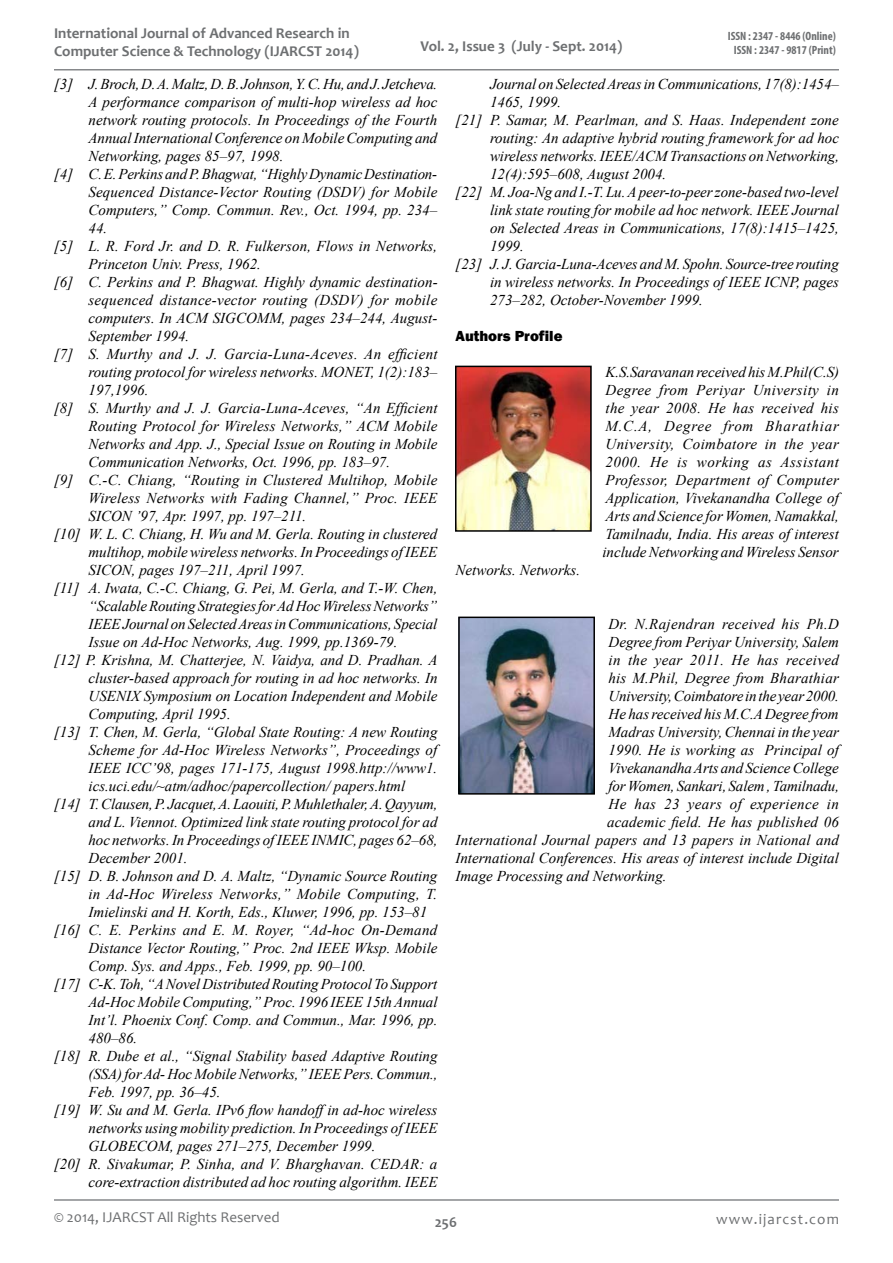
<style>
.page{position:relative;width:893px;height:1263px;background:#fff}
.page>*{position:absolute;margin:0;border:0;box-sizing:border-box;transform-origin:0 0}
.t1{font:italic 15px/18px "Times New Roman";color:#000;text-align:justify}
.t2{font:italic 15px "Times New Roman";letter-spacing:.02em;color:#000}
.t3{font:700 15px/18px "Candara";color:#6d6f71}
.t4{font:15px "Candara";color:#6d6f71}
.t5{font:italic 15px "Times New Roman";letter-spacing:.025em;color:#000}
.t6{font:italic 15px "Times New Roman";letter-spacing:.03em;color:#000}
.t7{font:15px "Candara";letter-spacing:.075em;color:#6d6f71}
.t8{font:800 15px "Franklin Gothic";color:#000}
.t9{font:700 condensed 12px/14.4px "Myriad Pro";color:#6d6f71;text-align:center}
</style>
<div class="page">
<hr style="left:54px;top:1199px;width:785px;height:2px;background:#86888b">
<hr style="left:54px;top:69px;width:785px;height:2px;background:#86888b">
<img style="left:458px;top:369px;width:131px;height:160px">
<div style="left:455px;top:366px;width:137px;height:166px;border:2px solid #000"></div>
<img style="left:461px;top:620px;width:131px;height:172px">
<div style="left:458px;top:617px;width:137px;height:178px;border:2px solid #000"></div>
<p class="t3" style="left:54px;top:24px;width:306px">International Journal of Advanced Research in<br>Computer Science &amp; Technology (IJARCST 2014)</p>
<p class="t3" style="left:420px;top:36px;width:203px">Vol. 2, Issue 3 (July - Sept. 2014)</p>
<p class="t9" style="left:728px;top:28px;width:110px">ISSN : 2347 - 8446 (Online)<br>ISSN : 2347 - 9817 (Print)</p>
<p class="t1" style="left:54px;top:74px;width:385px">[3] J. Broch, D. A. Maltz, D. B. Johnson, Y. C. Hu, and J. Jetcheva.</p>
<p class="t1" style="left:88px;top:92px;width:350px">A performance comparison of multi-hop wireless ad hoc</p>
<p class="t1" style="left:88px;top:110px;width:350px">network routing protocols. In Proceedings of the Fourth</p>
<p class="t1" style="left:88px;top:128px;width:350px">Annual International Conference on Mobile Computing and</p>
<p class="t1" style="left:88px;top:146px;width:196px">Networking, pages 85–97, 1998.</p>
<p class="t1" style="left:54px;top:164px;width:385px">[4] C. E. Perkins and P. Bhagwat, “Highly Dynamic Destination-</p>
<p class="t1" style="left:88px;top:182px;width:351px">Sequenced Distance-Vector Routing (DSDV) for Mobile</p>
<p class="t1" style="left:88px;top:200px;width:350px">Computers,” Comp. Commun. Rev., Oct. 1994, pp. 234–</p>
<p class="t1" style="left:88px;top:218px;width:20px">44.</p>
<p class="t1" style="left:54px;top:236px;width:385px">[5] L. R. Ford Jr. and D. R. Fulkerson, Flows in Networks,</p>
<p class="t1" style="left:88px;top:254px;width:174px">Princeton Univ. Press, 1962.</p>
<p class="t1" style="left:54px;top:272px;width:385px">[6] C. Perkins and P. Bhagwat. Highly dynamic destination-</p>
<p class="t2" style="left:88px;top:289px;width:350px">sequenced distance-vector routing (DSDV) for mobile</p>
<p class="t1" style="left:88px;top:308px;width:350px">computers. In ACM SIGCOMM, pages 234–244, August-</p>
<p class="t1" style="left:88px;top:326px;width:102px">September 1994.</p>
<p class="t2" style="left:54px;top:343px;width:385px">[7] S. Murthy and J. J. Garcia-Luna-Aceves. An efficient</p>
<p class="t1" style="left:88px;top:362px;width:350px">routing protocol for wireless networks. MONET, 1(2):183–</p>
<p class="t1" style="left:88px;top:380px;width:61px">197,1996.</p>
<p class="t1" style="left:54px;top:398px;width:385px">[8] S. Murthy and J. J. Garcia-Luna-Aceves, “An Efficient</p>
<p class="t1" style="left:88px;top:416px;width:350px">Routing Protocol for Wireless Networks,” ACM Mobile</p>
<p class="t1" style="left:88px;top:434px;width:350px">Networks and App. J., Special Issue on Routing in Mobile</p>
<p class="t1" style="left:88px;top:452px;width:303px">Communication Networks, Oct. 1996, pp. 183–97.</p>
<p class="t1" style="left:54px;top:470px;width:385px">[9] C.-C. Chiang, “Routing in Clustered Multihop, Mobile</p>
<p class="t1" style="left:88px;top:488px;width:350px">Wireless Networks with Fading Channel,” Proc. IEEE</p>
<p class="t1" style="left:88px;top:506px;width:219px">SICON ’97, Apr. 1997, pp. 197–211.</p>
<p class="t1" style="left:54px;top:524px;width:385px">[10] W. L. C. Chiang, H. Wu and M. Gerla. Routing in clustered</p>
<p class="t1" style="left:88px;top:542px;width:350px">multihop, mobile wireless networks. In Proceedings of IEEE</p>
<p class="t1" style="left:88px;top:560px;width:218px">SICON, pages 197–211, April 1997.</p>
<p class="t1" style="left:54px;top:578px;width:385px">[11] A. Iwata, C.-C. Chiang, G. Pei, M. Gerla, and T.-W. Chen,</p>
<p class="t1" style="left:88px;top:596px;width:350px">“Scalable Routing Strategies for Ad Hoc Wireless Networks”</p>
<p class="t1" style="left:88px;top:614px;width:350px">IEEE Journal on Selected Areas in Communications, Special</p>
<p class="t1" style="left:88px;top:632px;width:311px">Issue on Ad-Hoc Networks, Aug. 1999, pp.1369-79.</p>
<p class="t1" style="left:54px;top:650px;width:385px">[12] P. Krishna, M. Chatterjee, N. Vaidya, and D. Pradhan. A</p>
<p class="t1" style="left:88px;top:668px;width:350px">cluster-based approach for routing in ad hoc networks. In</p>
<p class="t1" style="left:88px;top:686px;width:350px">USENIX Symposium on Location Independent and Mobile</p>
<p class="t1" style="left:88px;top:704px;width:144px">Computing, April 1995.</p>
<p class="t1" style="left:54px;top:722px;width:385px">[13] T. Chen, M. Gerla, “Global State Routing: A new Routing</p>
<p class="t1" style="left:88px;top:740px;width:350px">Scheme for Ad-Hoc Wireless Networks”, Proceedings of</p>
<p class="t1" style="left:88px;top:758px;width:350px">IEEE ICC’98, pages 171-175, August 1998.http://www1.</p>
<p class="t1" style="left:88px;top:776px;width:318px">ics.uci.edu/~atm/adhoc/papercollection/ papers.html</p>
<p class="t1" style="left:54px;top:794px;width:385px">[14] T. Clausen, P. Jacquet, A. Laouiti, P. Muhlethaler, A. Qayyum,</p>
<p class="t1" style="left:88px;top:812px;width:350px">and L. Viennot. Optimized link state routing protocol for ad</p>
<p class="t1" style="left:88px;top:830px;width:351px">hoc networks. In Proceedings of IEEE INMIC, pages 62–68,</p>
<p class="t1" style="left:88px;top:848px;width:101px">December 2001.</p>
<p class="t1" style="left:54px;top:866px;width:385px">[15] D. B. Johnson and D. A. Maltz, “Dynamic Source Routing</p>
<p class="t1" style="left:88px;top:884px;width:350px">in Ad-Hoc Wireless Networks,” Mobile Computing, T.</p>
<p class="t1" style="left:88px;top:902px;width:340px">Imielinski and H. Korth, Eds., Kluwer, 1996, pp. 153–81</p>
<p class="t2" style="left:54px;top:919px;width:385px">[16] C. E. Perkins and E. M. Royer, “Ad-hoc On-Demand</p>
<p class="t1" style="left:88px;top:938px;width:350px">Distance Vector Routing,” Proc. 2nd IEEE Wksp. Mobile</p>
<p class="t1" style="left:88px;top:956px;width:279px">Comp. Sys. and Apps., Feb. 1999, pp. 90–100.</p>
<p class="t1" style="left:54px;top:974px;width:385px">[17] C-K. Toh, “A Novel Distributed Routing Protocol To Support</p>
<p class="t1" style="left:88px;top:992px;width:351px">Ad-Hoc Mobile Computing,” Proc. 1996 IEEE 15th Annual</p>
<p class="t1" style="left:88px;top:1010px;width:350px">Int’l. Phoenix Conf. Comp. and Commun., Mar. 1996, pp.</p>
<p class="t1" style="left:88px;top:1028px;width:50px">480–86.</p>
<p class="t1" style="left:54px;top:1046px;width:385px">[18] R. Dube et al., “Signal Stability based Adaptive Routing</p>
<p class="t1" style="left:88px;top:1064px;width:351px">(SSA) for Ad- Hoc Mobile Networks,” IEEE Pers. Commun.,</p>
<p class="t1" style="left:88px;top:1082px;width:134px">Feb. 1997, pp. 36–45.</p>
<p class="t1" style="left:54px;top:1100px;width:385px">[19] W. Su and M. Gerla. IPv6 flow handoff in ad-hoc wireless</p>
<p class="t1" style="left:88px;top:1118px;width:350px">networks using mobility prediction. In Proceedings of IEEE</p>
<p class="t1" style="left:88px;top:1136px;width:289px">GLOBECOM, pages 271–275, December 1999.</p>
<p class="t1" style="left:54px;top:1154px;width:385px">[20] R. Sivakumar, P. Sinha, and V. Bharghavan. CEDAR: a</p>
<p class="t1" style="left:88px;top:1172px;width:350px">core-extraction distributed ad hoc routing algorithm. IEEE</p>
<p class="t1" style="left:490px;top:74px;width:350px">Journal on Selected Areas in Communications, 17(8):1454–</p>
<p class="t1" style="left:490px;top:92px;width:73px">1465, 1999.</p>
<p class="t1" style="left:455px;top:110px;width:385px">[21] P. Samar, M. Pearlman, and S. Haas. Independent zone</p>
<p class="t1" style="left:490px;top:128px;width:350px">routing: An adaptive hybrid routing framework for ad hoc</p>
<p class="t1" style="left:490px;top:146px;width:351px">wireless networks. IEEE/ACM Transactions on Networking,</p>
<p class="t1" style="left:490px;top:164px;width:178px">12(4):595–608, August 2004.</p>
<p class="t1" style="left:455px;top:182px;width:385px">[22] M. Joa-Ng and I.-T. Lu. A peer-to-peer zone-based two-level</p>
<p class="t1" style="left:490px;top:200px;width:350px">link state routing for mobile ad hoc network. IEEE Journal</p>
<p class="t1" style="left:490px;top:218px;width:350px">on Selected Areas in Communications, 17(8):1415–1425,</p>
<p class="t1" style="left:490px;top:236px;width:35px">1999.</p>
<p class="t1" style="left:455px;top:254px;width:385px">[23] J. J. Garcia-Luna-Aceves and M. Spohn. Source-tree routing</p>
<p class="t1" style="left:490px;top:272px;width:350px">in wireless networks. In Proceedings of IEEE ICNP, pages</p>
<p class="t1" style="left:490px;top:290px;width:214px">273–282, October-November 1999.</p>
<p class="t8" style="left:455px;top:326px;width:108px">Authors Profile</p>
<p class="t1" style="left:602px;top:362px;width:238px">K.S.Saravanan received his M.Phil(C.S)<br>Degree from Periyar University in the year 2008. He has received his M.C.A, Degree from Bharathiar University, Coimbatore in the year 2000. He is working as Assistant Professor, Department of Computer Application, Vivekanandha College of Arts and Science for Women, Namakkal, Tamilnadu, India. His areas of interest include Networking and Wireless Sensor</p>
<p class="t1" style="left:455px;top:560px;width:126px">Networks. Networks.</p>
<p class="t2" style="left:608px;top:613px;width:232px">Dr. N.Rajendran received his Ph.D</p>
<p class="t1" style="left:608px;top:632px;width:232px">Degree from Periyar University, Salem</p>
<p class="t5" style="left:608px;top:649px;width:232px">in the year 2011. He has received</p>
<p class="t1" style="left:608px;top:668px;width:232px">his M.Phil, Degree from Bharathiar</p>
<p class="t1" style="left:608px;top:686px;width:232px">University, Coimbatore in the year 2000.</p>
<p class="t1" style="left:608px;top:704px;width:232px">He has received his M.C.A Degree from</p>
<p class="t1" style="left:608px;top:722px;width:232px">Madras University, Chennai in the year</p>
<p class="t1" style="left:608px;top:740px;width:232px">1990. He is working as Principal of</p>
<p class="t1" style="left:608px;top:758px;width:232px">Vivekanandha Arts and Science College</p>
<p class="t1" style="left:608px;top:776px;width:232px">for Women, Sankari, Salem , Tamilnadu,</p>
<p class="t6" style="left:608px;top:793px;width:232px">He has 23 years of experience in</p>
<p class="t1" style="left:607px;top:812px;width:233px">academic field. He has published 06</p>
<p class="t1" style="left:455px;top:830px;width:385px">International Journal papers and 13 papers in National and</p>
<p class="t1" style="left:455px;top:848px;width:385px">International Conferences. His areas of interest include Digital</p>
<p class="t1" style="left:455px;top:866px;width:213px">Image Processing and Networking.</p>
<p class="t4" style="left:54px;top:1207px;width:227px">© 2014, IJARCST All Rights Reserved</p>
<p class="t7" style="left:716px;top:1210px;width:124px">www.ijarcst.com</p>
<p class="t3" style="left:435px;top:1213px;width:24px">256</p>
</div>
